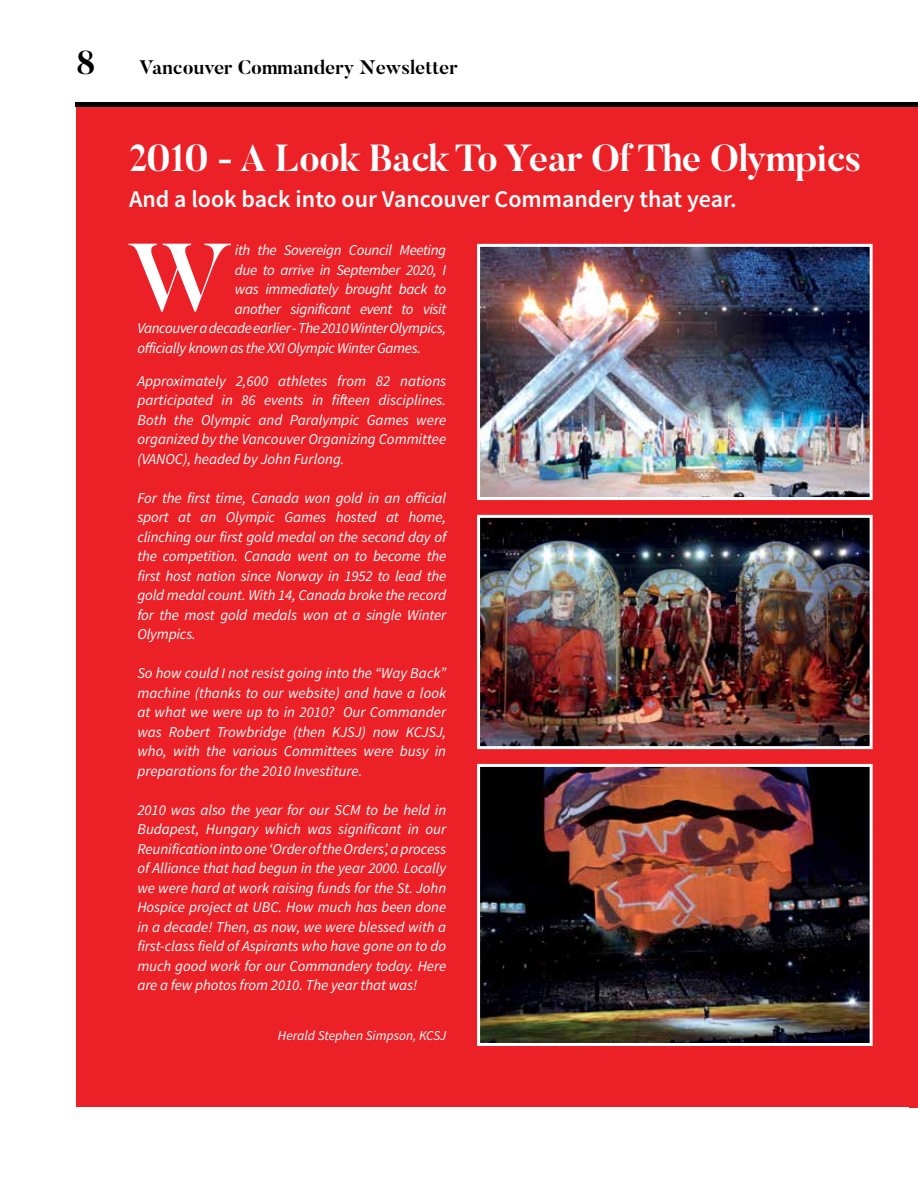
<style>
.page{position:relative;width:918px;height:1188px;background:#fff}
.page>*{position:absolute;margin:0;border:0;box-sizing:border-box;transform-origin:0 0}
.t1{font:500 96.6px "Butler";color:#fff}
.t2{font:700 37.5px "Butler";letter-spacing:-.02em;color:#fff}
.t3{font:700 33px "Butler";color:#000}
.t4{font:600 24px "Source Sans Pro";color:#fff}
.t5{font:700 19.5px "Butler";color:#000}
.t6{font:italic 15px/19.5px "Source Sans Pro";letter-spacing:-.025em;color:#fff;text-align:justify}
.t7{font:italic 13.5px "Source Sans Pro";color:#fff}
</style>
<div class="page">
<div style="left:76px;top:108px;width:842px;height:999px;background:#ec2127"></div>
<img style="left:481px;top:768px;width:388px;height:274px">
<div style="left:477px;top:764px;width:396px;height:282px;border:3px solid #fff"></div>
<img style="left:481px;top:519px;width:388px;height:226px">
<div style="left:477px;top:515px;width:396px;height:234px;border:3px solid #fff"></div>
<hr style="left:75px;top:103px;width:843px;height:4px;background:#000">
<img style="left:481px;top:248px;width:388px;height:248px">
<div style="left:477px;top:244px;width:396px;height:256px;border:3px solid #fff"></div>
<h3 class="t3" style="left:77px;top:41px;width:20px">8</h3>
<h3 class="t5" style="left:139px;top:55px;width:320px">Vancouver Commandery Newsletter</h3>
<h2 class="t2" style="left:129px;top:134px;width:734px">2010 - A Look Back To Year Of The Olympics</h2>
<h3 class="t4" style="left:129px;top:184px;width:609px">And a look back into our Vancouver Commandery that year.</h3>
<h1 class="t1" style="left:127px;top:217px;width:107px">W</h1>
<p class="t6" style="left:235px;top:240px;width:213px">ith the Sovereign Council Meeting</p>
<p class="t6" style="left:235px;top:260px;width:213px">due to arrive in September 2020, I</p>
<p class="t6" style="left:235px;top:279px;width:213px">was immediately brought back to</p>
<p class="t6" style="left:235px;top:299px;width:213px">another significant event to visit</p>
<p class="t6" style="left:137px;top:318px;width:310px">Vancouver a decade earlier - The 2010 Winter Olympics,</p>
<p class="t6" style="left:137px;top:338px;width:285px">officially known as the XXI Olympic Winter Games.</p>
<p class="t6" style="left:137px;top:371px;width:310px">Approximately 2,600 athletes from 82 nations participated in 86 events in fifteen disciplines.<br>Both the Olympic and Paralympic Games were organized by the Vancouver Organizing Committee (VANOC), headed by John Furlong.</p>
<p class="t6" style="left:137px;top:488px;width:310px">For the first time, Canada won gold in an official sport at an Olympic Games hosted at home, clinching our first gold medal on the second day of the competition. Canada went on to become the first host nation since Norway in 1952 to lead the gold medal count. With 14, Canada broke the record for the most gold medals won at a single Winter Olympics.</p>
<p class="t6" style="left:137px;top:663px;width:310px">So how could I not resist going into the “Way Back” machine (thanks to our website) and have a look at what we were up to in 2010? Our Commander was Robert Trowbridge (then KJSJ) now KCJSJ, who, with the various Committees were busy in preparations for the 2010 Investiture.</p>
<p class="t6" style="left:137px;top:800px;width:310px">2010 was also the year for our SCM to be held in Budapest, Hungary which was significant in our Reunification into one ‘Order of the Orders’, a process of Alliance that had begun in the year 2000. Locally we were hard at work raising funds for the St. John Hospice project at UBC. How much has been done in a decade! Then, as now, we were blessed with a first-class field of Aspirants who have gone on to do much good work for our Commandery today. Here are a few photos from 2010. The year that was!</p>
<p class="t7" style="left:278px;top:1027px;width:170px">Herald Stephen Simpson, KCSJ</p>
</div>
